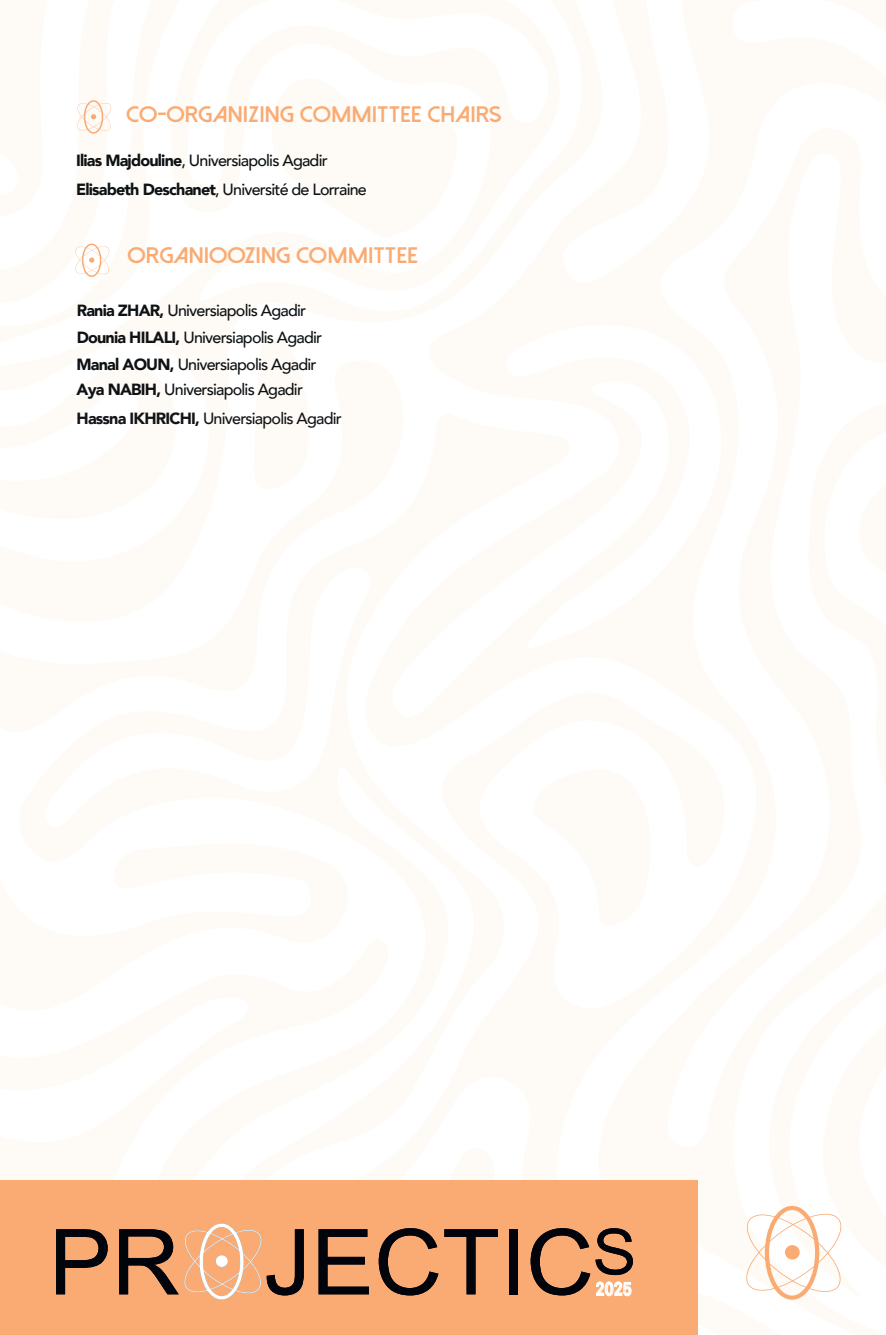
<style>
.page{position:relative;width:886px;height:1335px;background:#fff}
.page>*{position:absolute;margin:0;border:0;box-sizing:border-box;transform-origin:0 0}
.t1{font:800 22.5px "Dolce Vita";color:#f9ab73;scale:1.08 1}
.t2{font:700 18.45px "Galvji";color:#fff;scale:.77 1}
.t3{font:500 16.2px/28.5px "Avenir";letter-spacing:-.05em;color:#0e1214}
.t4{font:500 16.2px "Avenir";letter-spacing:-.05em;color:#121418}
.s1{font-weight:900}
</style>
<div class="page">
<div style="left:0;top:1180px;width:697px;height:155px;background:#f9ab73"></div>
<svg style="left:75px;top:100px;width:36px;height:177px"></svg>
<svg style="left:746px;top:1205px;width:96px;height:95px"></svg>
<div style="left:785px;top:1245px;width:14px;height:14px;background:#f9ab73;border-radius:50%"></div>
<svg style="left:56px;top:1229px;width:52px;height:65px"></svg>
<svg style="left:318px;top:1229px;width:51px;height:65px"></svg>
<svg style="left:379px;top:1228px;width:119px;height:67px"></svg>
<div style="left:508px;top:1229px;width:9px;height:65px;background:#02040c"></div>
<svg style="left:119px;top:1223px;width:185px;height:76px"></svg>
<div style="left:216px;top:1255px;width:12px;height:12px;background:#fff;border-radius:50%"></div>
<svg style="left:530px;top:1228px;width:103px;height:68px"></svg>
<h1 class="t1" style="left:126px;top:103px;width:349px">CO-ORGANIZING COMMITTEE CHAIRS</h1>
<p class="t3" style="left:76px;top:145px;width:292px"><span class="s1">Ilias Majdouline</span>, Universiapolis Agadir<br><span class="s1">Elisabeth Deschanet</span>, Université de Lorraine</p>
<h1 class="t1" style="left:128px;top:243px;width:270px">ORGANIOOZING COMMITTEE</h1>
<p class="t3" style="left:77px;top:295px;width:231px"><span class="s1">Rania ZHAR,</span> Universiapolis Agadir</p>
<p class="t3" style="left:77px;top:322px;width:247px"><span class="s1">Dounia HILALI,</span> Universiapolis Agadir</p>
<p class="t3" style="left:77px;top:350px;width:241px;line-height:25.3px"><span class="s1">Manal AOUN,</span> Universiapolis Agadir<br><span class="s1">Aya NABIH,</span> Universiapolis Agadir</p>
<p class="t4" style="left:77px;top:404px;width:267px"><span class="s1">Hassna IKHRICHI,</span> Universiapolis Agadir</p>
<p class="t2" style="left:595px;top:1278px;width:49px">2025</p>
</div>
